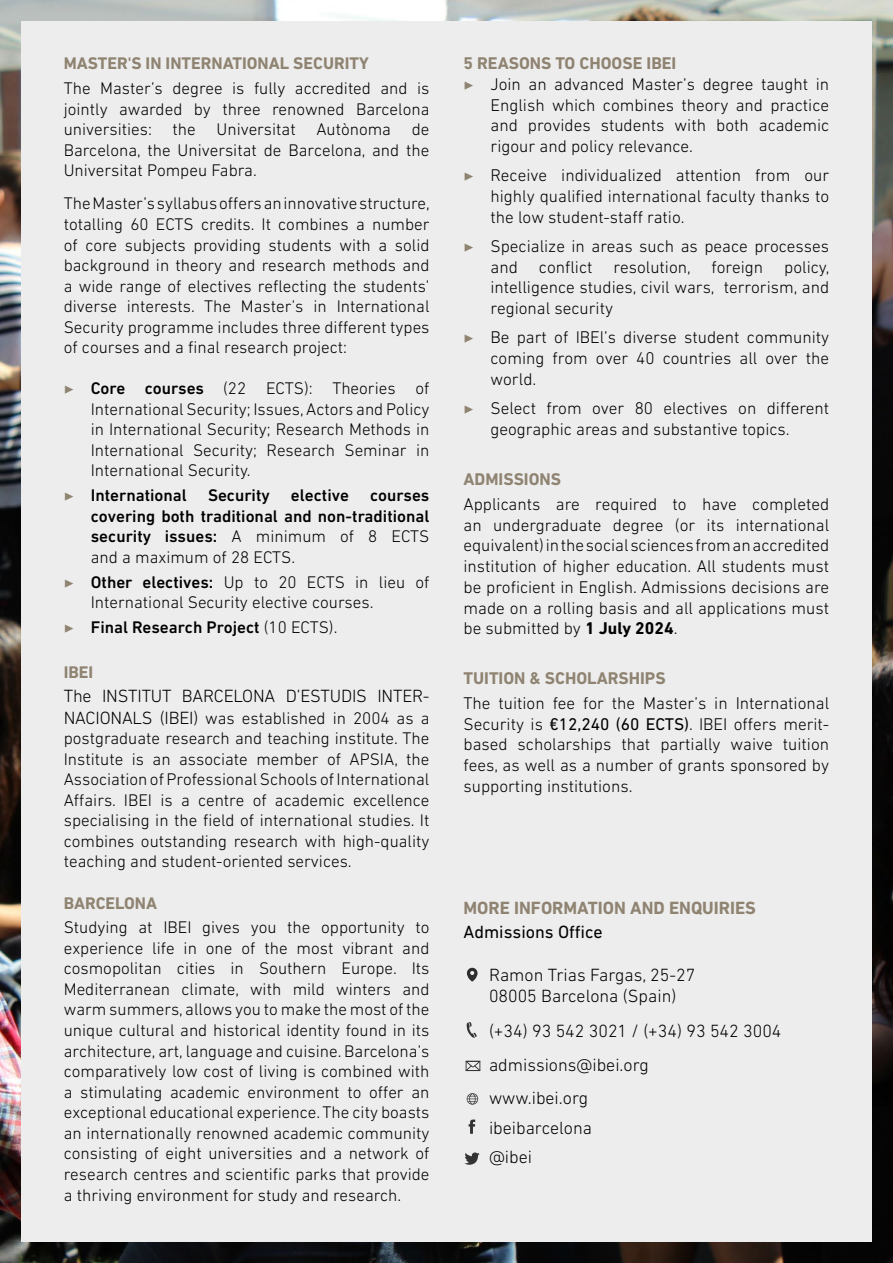
<style>
.page{position:relative;width:893px;height:1263px;background:#fff}
.page>*{position:absolute;margin:0;border:0;box-sizing:border-box;transform-origin:0 0}
.t1{font:300 18px/33.8px "DIN Next LT Pro";color:#000}
.t2{font:700 18px "DIN Next LT Pro";color:#8f8371}
.t3{font:18px "DIN Next LT Pro";color:#000}
.t4{font:300 17.25px/20.7px "DIN Next LT Pro";color:#000;text-align:justify}
.t5{font:700 17.25px "DIN Next LT Pro";color:#8f8371}
.t6{font:300 17.1px/20.5px "DIN Next LT Pro";color:#000;text-align:justify}
.t7{font:500 17.1px/20.5px "DIN Next LT Pro";color:#000;text-align:justify}
.t8{font:700 17.1px "DIN Next LT Pro";color:#8f8371}
.s1{font-family:"Minion Pro";font-weight:400;color:#8f8371}
.s2{font-weight:500}
.s3{font-weight:300}
.s4{font-size:18px}
.s5{font-weight:700}
.s6{font-weight:400}
</style>
<div class="page">
<img style="left:0;top:0;width:893px;height:1263px">
<div style="left:21px;top:21px;width:851px;height:1221px;background:#ededed"></div>
<svg style="left:465px;top:1152px;width:14px;height:13px"></svg>
<svg style="left:469px;top:1119px;width:6px;height:15px"></svg>
<svg style="left:467px;top:1022px;width:10px;height:16px"></svg>
<svg style="left:467px;top:968px;width:10px;height:13px"></svg>
<svg style="left:467px;top:1093px;width:11px;height:12px"></svg>
<svg style="left:466px;top:1061px;width:14px;height:10px"></svg>
<p class="t8" style="left:64px;top:53px;width:306px">MASTER'S IN INTERNATIONAL SECURITY</p>
<p class="t6" style="left:64px;top:78px;width:367px">The Master’s degree is fully accredited and is jointly awarded by three renowned Barcelona universities: the Universitat Autònoma de Barcelona, the Universitat de Barcelona, and the Universitat Pompeu Fabra.</p>
<p class="t6" style="left:64px;top:193px;width:368px">The Master’s syllabus offers an innovative structure, totalling 60 ECTS credits. It combines a number of core subjects providing students with a solid background in theory and research methods and a wide range of electives reflecting the students’ diverse interests. The Master’s in International Security programme includes three different types of courses and a final research project:</p>
<p class="t6" style="left:91px;top:378px;width:340px;text-indent:-27px"><span class="s1">▶</span> <span class="s2">Core courses</span> (22 ECTS): Theories of International Security; Issues, Actors and Policy in International Security; Research Methods in International Security; Research Seminar in International Security.</p>
<p class="t7" style="left:91px;top:485px;width:340px;text-indent:-27px"><span class="s1">▶</span> International Security elective courses covering both traditional and non-traditional security issues: <span class="s3">A minimum of 8 ECTS and a maximum of 28 ECTS.</span></p>
<p class="t6" style="left:91px;top:571px;width:340px;text-indent:-27px"><span class="s1">▶</span> <span class="s2">Other electives:</span> Up to 20 ECTS in lieu of<br>International Security elective courses.</p>
<p class="t7" style="left:64px;top:617px;width:275px"><span class="s1">▶</span> Final Research Project <span class="s3">(10 ECTS).</span></p>
<p class="t8" style="left:64px;top:662px;width:31px">IBEI</p>
<p class="t1" style="left:64px;top:679px;width:367px">The INSTITUT BARCELONA D’ESTUDIS INTER-</p>
<p class="t6" style="left:64px;top:707px;width:367px"><span class="s4">NACIONALS (IBEI)</span> was established in 2004 as a postgraduate research and teaching institute. The Institute is an associate member of APSIA, the Association of Professional Schools of International Affairs. IBEI is a centre of academic excellence specialising in the field of international studies. It combines outstanding research with high-quality teaching and student-oriented services.</p>
<p class="t8" style="left:64px;top:893px;width:95px">BARCELONA</p>
<p class="t6" style="left:64px;top:917px;width:367px">Studying at IBEI gives you the opportunity to experience life in one of the most vibrant and cosmopolitan cities in Southern Europe. Its Mediterranean climate, with mild winters and warm summers, allows you to make the most of the unique cultural and historical identity found in its architecture, art, language and cuisine. Barcelona’s comparatively low cost of living is combined with a stimulating academic environment to offer an exceptional educational experience. The city boasts an internationally renowned academic community consisting of eight universities and a network of research centres and scientific parks that provide a thriving environment for study and research.</p>
<p class="t5" style="left:463px;top:53px;width:214px">5 REASONS TO CHOOSE IBEI</p>
<p class="t4" style="left:463px;top:74px;width:367px"><span class="s1">▶</span> Join an advanced Master’s degree taught in</p>
<p class="t4" style="left:490px;top:94px;width:340px">English which combines theory and practice</p>
<p class="t4" style="left:490px;top:115px;width:340px">and provides students with both academic</p>
<p class="t4" style="left:490px;top:136px;width:204px">rigour and policy relevance.</p>
<p class="t4" style="left:490px;top:165px;width:340px;text-indent:-27px"><span class="s1">▶</span> Receive individualized attention from our highly qualified international faculty thanks to the low student-staff ratio.</p>
<p class="t4" style="left:490px;top:235px;width:341px;text-indent:-27px"><span class="s1">▶</span> Specialize in areas such as peace processes and conflict resolution, foreign policy, intelligence studies, civil wars, terrorism, and regional security</p>
<p class="t4" style="left:490px;top:327px;width:340px;text-indent:-27px"><span class="s1">▶</span> Be part of IBEl’s diverse student community coming from over 40 countries all over the world.</p>
<p class="t4" style="left:490px;top:398px;width:340px;text-indent:-27px"><span class="s1">▶</span> Select from over 80 electives on different geographic areas and substantive topics.</p>
<p class="t5" style="left:463px;top:469px;width:99px">ADMISSIONS</p>
<p class="t4" style="left:463px;top:494px;width:367px">Applicants are required to have completed an undergraduate degree (or its international equivalent) in the social sciences from an accredited institution of higher education. All students must be proficient in English. Admissions decisions are made on a rolling basis and all applications must be submitted by <span class="s5">1 July 2024</span>.</p>
<p class="t5" style="left:463px;top:668px;width:204px">TUITION &amp; SCHOLARSHIPS</p>
<p class="t4" style="left:463px;top:693px;width:367px">The tuition fee for the Master’s in International Security is <span class="s6">€12,240 (60 ECTS)</span>. IBEI offers merit&shy;based scholarships that partially waive tuition fees, as well as a number of grants sponsored by supporting institutions.</p>
<p class="t2" style="left:463px;top:897px;width:294px">MORE INFORMATION AND ENQUIRIES</p>
<p class="t3" style="left:463px;top:921px;width:141px">Admissions Office</p>
<p class="t1" style="left:489px;top:964px;width:208px;line-height:21.6px">Ramon Trias Fargas, 25-27<br>08005 Barcelona (Spain)</p>
<p class="t1" style="left:489px;top:1014px;width:294px">(+34) 93 542 3021 / (+34) 93 542 3004 admissions@ibei.org<br>www.ibei.org</p>
<p class="t1" style="left:489px;top:1113px;width:105px;line-height:29.5px">ibeibarcelona @ibei</p>
</div>
